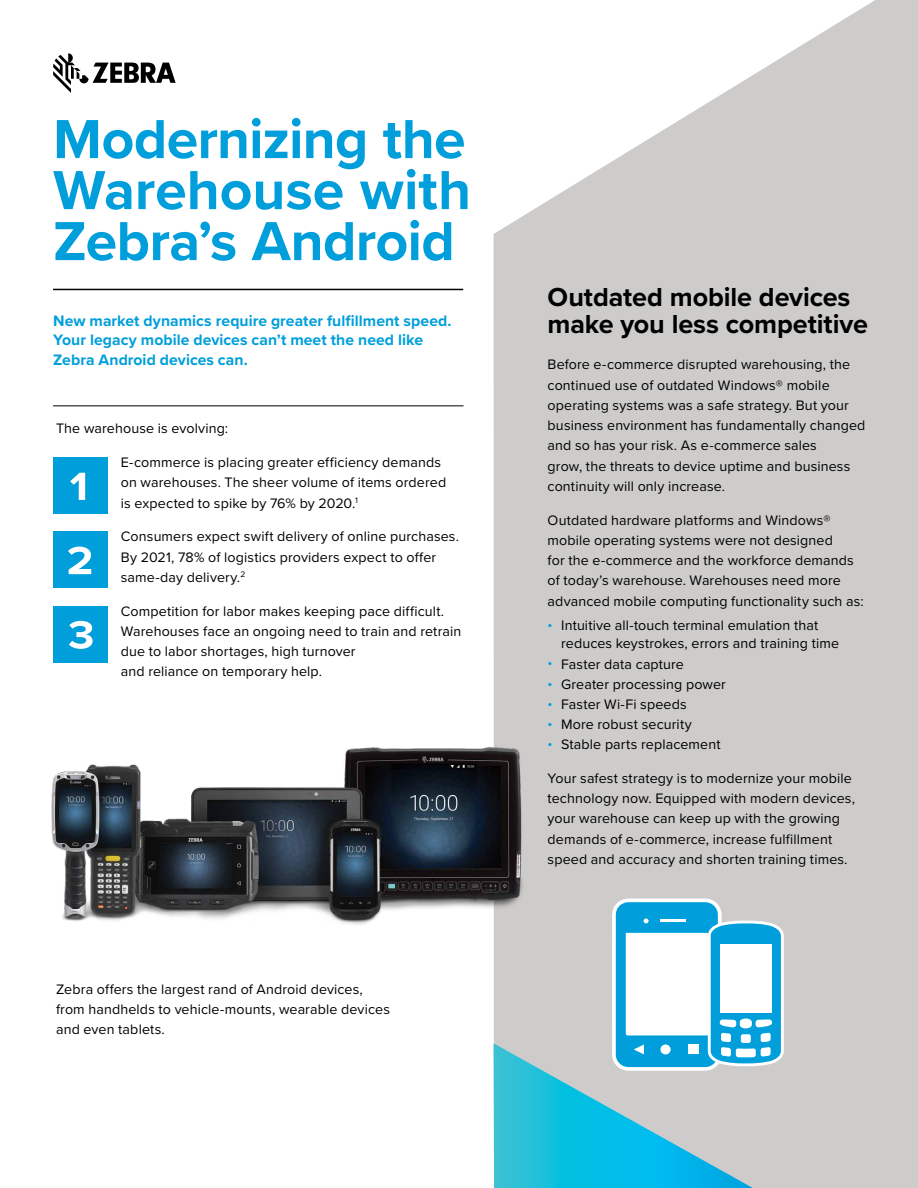
<style>
.page{position:relative;width:918px;height:1188px;background:#fff}
.page>*{position:absolute;margin:0;border:0;box-sizing:border-box;transform-origin:0 0}
.t1{font:700 57px/51px "Proxima Nova";letter-spacing:-.01em;color:#009fdb;text-align:justify}
.t2{font:700 27px/27px "Proxima Nova";letter-spacing:-.005em;color:#000101}
.t3{font:700 15.75px/18.8px "Proxima Nova";color:#009fdb}
.t4{font:14.25px/20.2px "Proxima Nova";letter-spacing:.01em;color:#000}
.t5{font:14.25px/20.2px "Proxima Nova";letter-spacing:.01em;color:#000101}
.s1{color:#009fdb}
</style>
<div class="page">
<hr style="left:53px;top:289px;width:410px;height:1px;background:#000101">
<svg style="left:53px;top:53px;width:123px;height:40px"></svg>
<div style="left:53px;top:457px;width:54px;height:56px;background:#009fdb"></div>
<svg style="left:70px;top:473px;width:15px;height:27px"></svg>
<div style="left:53px;top:606px;width:54px;height:56px;background:#009fdb"></div>
<svg style="left:69px;top:621px;width:24px;height:28px"></svg>
<div style="left:53px;top:532px;width:54px;height:56px;background:#009fdb"></div>
<svg style="left:68px;top:547px;width:23px;height:27px"></svg>
<hr style="left:53px;top:405px;width:411px;height:1px;background:#000101">
<svg style="left:494px;top:0;width:424px;height:1188px;background:#d2d1d0"></svg>
<svg style="left:494px;top:898px;width:290px;height:290px"></svg>
<img style="left:51px;top:701px;width:489px;height:262px">
<h1 class="t1" style="left:53px;top:112px;width:420px">Modernizing the Warehouse with Zebra’s Android</h1>
<p class="t3" style="left:53px;top:312px;width:400px">New market dynamics require greater fulfillment speed.<br>Your legacy mobile devices can’t meet the need like</p>
<p class="t3" style="left:53px;top:351px;width:196px">Zebra Android devices can.</p>
<p class="t4" style="left:56px;top:418px;width:174px">The warehouse is evolving:</p>
<p class="t4" style="left:121px;top:452px;width:327px">E-commerce is placing greater efficiency demands on warehouses. The sheer volume of items ordered is expected to spike by 76% by 2020.<sup>1</sup></p>
<p class="t4" style="left:121px;top:526px;width:340px">Consumers expect swift delivery of online purchases.<br>By 2021, 78% of logistics providers expect to offer same-day delivery.<sup>2</sup></p>
<p class="t4" style="left:121px;top:600px;width:342px">Competition for labor makes keeping pace difficult.<br>Warehouses face an ongoing need to train and retrain due to labor shortages, high turnover<br>and reliance on temporary help.</p>
<p class="t4" style="left:56px;top:978px;width:335px">Zebra offers the largest rand of Android devices, from handhelds to vehicle-mounts, wearable devices and even tablets.</p>
<h2 class="t2" style="left:548px;top:282px;width:322px">Outdated mobile devices make you less competitive</h2>
<p class="t5" style="left:548px;top:354px;width:319px">Before e-commerce disrupted warehousing, the continued use of outdated Windows® mobile operating systems was a safe strategy. But your business environment has fundamentally changed and so has your risk. As e-commerce sales<br>grow, the threats to device uptime and business continuity will only increase.</p>
<p class="t4" style="left:548px;top:509px;width:318px">Outdated hardware platforms and Windows® mobile operating systems were not designed<br>for the e-commerce and the workforce demands of today’s warehouse. Warehouses need more advanced mobile computing functionality such as:</p>
<p class="t4" style="left:561px;top:616px;width:280px;line-height:18px;text-indent:-13px"><span class="s1">•</span> Intuitive all-touch terminal emulation that reduces keystrokes, errors and training time</p>
<p class="t4" style="left:548px;top:653px;width:138px"><span class="s1">•</span> Faster data capture</p>
<p class="t4" style="left:548px;top:673px;width:180px"><span class="s1">•</span> Greater processing power</p>
<p class="t4" style="left:548px;top:693px;width:141px"><span class="s1">•</span> Faster Wi-Fi speeds</p>
<p class="t4" style="left:548px;top:714px;width:146px"><span class="s1">•</span> More robust security</p>
<p class="t4" style="left:548px;top:734px;width:174px"><span class="s1">•</span> Stable parts replacement</p>
<p class="t4" style="left:548px;top:767px;width:309px">Your safest strategy is to modernize your mobile technology now. Equipped with modern devices, your warehouse can keep up with the growing demands of e-commerce, increase fulfillment speed and accuracy and shorten training times.</p>
</div>
